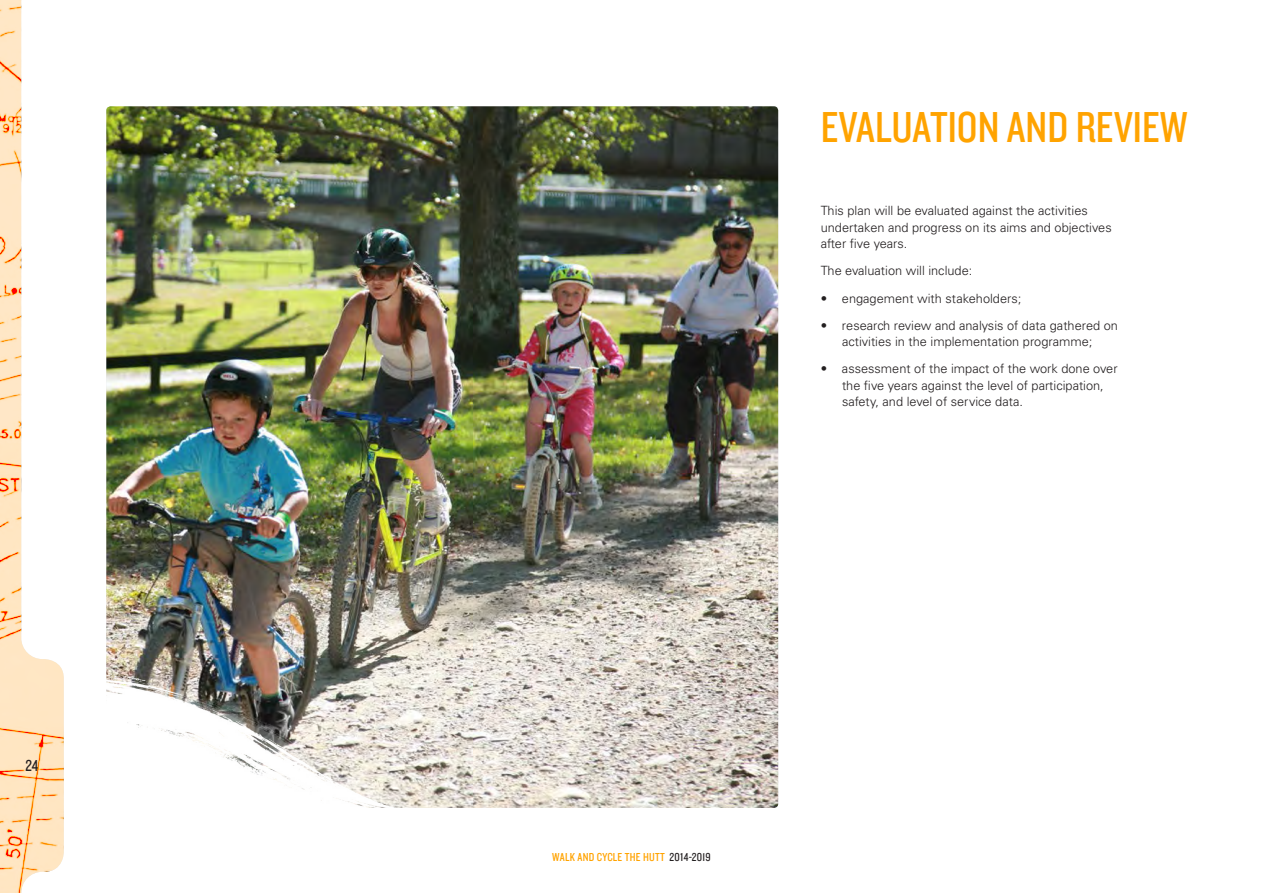
<style>
.page{position:relative;width:1263px;height:893px;background:#fff}
.page>*{position:absolute;margin:0;border:0;box-sizing:border-box;transform-origin:0 0}
.MAIN_HEADING{font:45px "Knockout 29 Junior Ltweight";color:#ffa300}
.t1{font:16.5px "Knockout 29 Junior Ltweight";color:#231f20}
.BULLET_POINTS{font:300 12.75px/16.5px "Univers LT Std";color:#231f20;text-align:center}
.BODY_COPY{font:300 12.75px/16.5px "Univers LT Std";color:#231f20}
.t2{font:12px "Knockout 29 Junior Ltweight";letter-spacing:.02em;color:#ffa300}
.s1{color:#231f20}
</style>
<div class="page">
<img style="left:106px;top:106px;width:672px;height:702px">
<img style="left:106px;top:674px;width:317px;height:134px">
<img style="left:0;top:0;width:64px;height:893px">
<p class="t1" style="left:26px;top:755px;width:14px">24</p>
<p class="MAIN_HEADING" style="left:821px;top:98px;width:368px">EVALUATION AND REVIEW</p>
<p class="BODY_COPY" style="left:821px;top:203px;width:292px">This plan will be evaluated against the activities undertaken and progress on its aims and objectives after five years.</p>
<p class="BODY_COPY" style="left:821px;top:263px;width:153px">The evaluation will include:</p>
<p class="BULLET_POINTS" style="left:821px;top:290px;width:202px">• engagement with stakeholders;</p>
<p class="BULLET_POINTS" style="left:821px;top:317px;width:299px">• research review and analysis of data gathered on activities in the implementation programme;</p>
<p class="BULLET_POINTS" style="left:842px;top:361px;width:277px;text-align:left;text-indent:-21px">• assessment of the impact of the work done over the five years against the level of participation, safety, and level of service data.</p>
<p class="t2" style="left:552px;top:849px;width:160px">WALK AND CYCLE THE HUTT <span class="s1">2014-2019</span></p>
</div>
